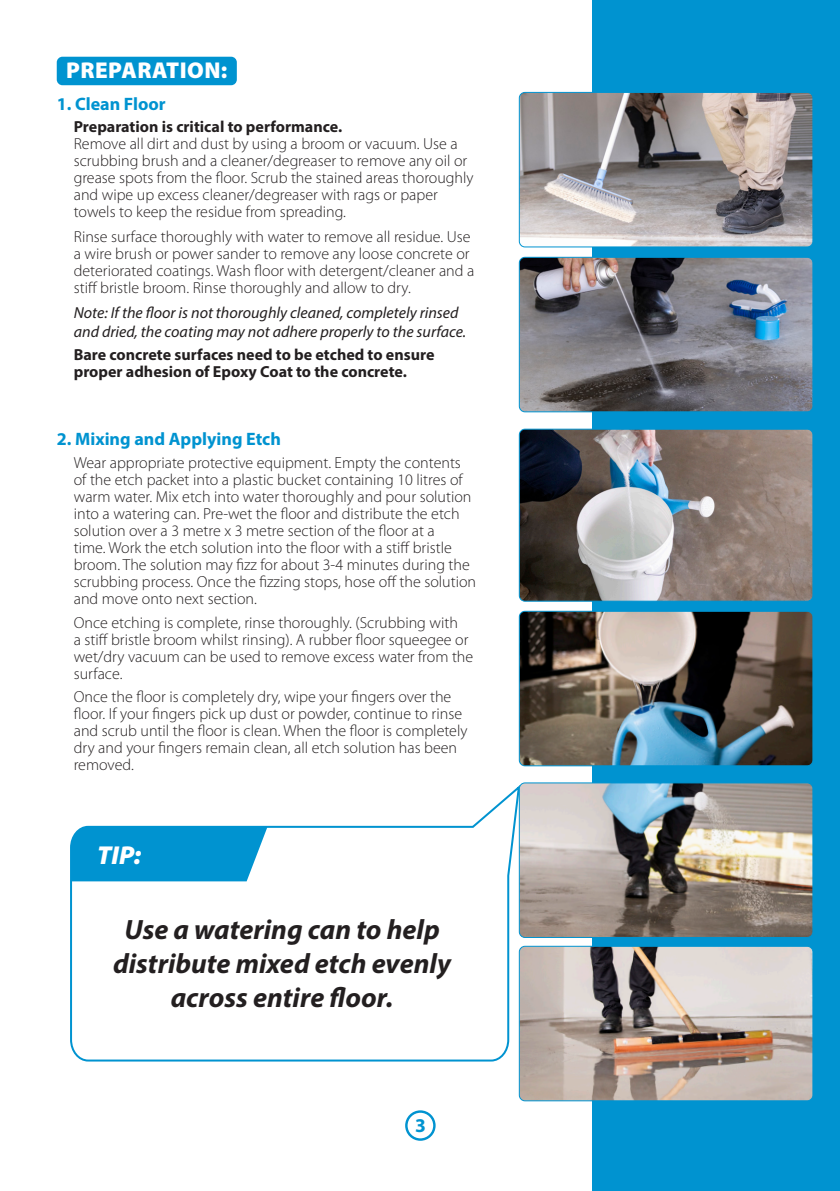
<style>
.page{position:relative;width:840px;height:1191px;background:#fff}
.page>*{position:absolute;margin:0;border:0;box-sizing:border-box;transform-origin:0 0}
.Paragraph_Style_2{font:italic 700 28px/34px "Myriad Pro";color:#231f20;text-align:center}
.Paragraph_Style_2-2{font:italic 900 26px "Myriad Pro";color:#fff}
.t1{font:900 23px "Myriad Pro";letter-spacing:.02em;color:#fff}
.Paragraph_Style_2-3{font:700 19.6px "Myriad Pro";color:#0093d0}
.Paragraph_Style_2-4{font:700 18px "Myriad Pro";color:#0093d0}
.Paragraph_Style_1{font:300 16px/17px "Myriad Pro";color:#231f20}
.Paragraph_Style_1-2{font:italic 16px/19.2px "Myriad Pro";color:#231f20}
.Paragraph_Style_1-3{font:700 16px/17px "Myriad Pro";color:#231f20}
.s1{font-weight:700}
</style>
<div class="page">
<div style="left:591px;top:0;width:248px;height:1191px;background:#0093d0"></div>
<div style="left:57px;top:57px;width:180px;height:28px;background:#0093d0;border-radius:6px"></div>
<div style="left:405px;top:1110px;width:30px;height:30px;border:2px solid #0093d0;border-radius:50%"></div>
<img style="left:520px;top:94px;width:291px;height:151px">
<div style="left:518px;top:92px;width:295px;height:155px;border:1px solid #0093d0;border-radius:6px"></div>
<img style="left:520px;top:431px;width:291px;height:168px">
<div style="left:518px;top:429px;width:295px;height:172px;border:1px solid #0093d0;border-radius:6px"></div>
<img style="left:520px;top:259px;width:291px;height:151px">
<div style="left:518px;top:257px;width:295px;height:155px;border:1px solid #0093d0;border-radius:6px"></div>
<img style="left:520px;top:613px;width:291px;height:151px">
<div style="left:518px;top:611px;width:295px;height:155px;border:1px solid #0093d0;border-radius:6px"></div>
<img style="left:520px;top:947px;width:291px;height:152px">
<div style="left:518px;top:945px;width:295px;height:156px;border:1px solid #0093d0;border-radius:6px"></div>
<svg style="left:70px;top:786px;width:451px;height:276px"></svg>
<img style="left:519px;top:784px;width:292px;height:153px">
<div style="left:518px;top:782px;width:295px;height:156px;border:1px solid #0093d0;border-radius:6px"></div>
<p class="t1" style="left:66px;top:55px;width:162px">PREPARATION:</p>
<p class="Paragraph_Style_2-4" style="left:57px;top:92px;width:110px">1. Clean Floor</p>
<p class="Paragraph_Style_1" style="left:74px;top:118px;width:401px"><span class="s1">Preparation is critical to performance.<br></span>Remove all dirt and dust by using a broom or vacuum. Use a scrubbing brush and a cleaner/degreaser to remove any oil or grease spots from the floor. Scrub the stained areas thoroughly and wipe up excess cleaner/degreaser with rags or paper towels to keep the residue from spreading.</p>
<p class="Paragraph_Style_1" style="left:74px;top:228px;width:402px">Rinse surface thoroughly with water to remove all residue. Use a wire brush or power sander to remove any loose concrete or deteriorated coatings. Wash floor with detergent/cleaner and a stiff bristle broom. Rinse thoroughly and allow to dry.</p>
<p class="Paragraph_Style_1-2" style="left:74px;top:303px;width:394px">Note: If the floor is not thoroughly cleaned, completely rinsed and dried, the coating may not adhere properly to the surface.</p>
<p class="Paragraph_Style_1-3" style="left:74px;top:345px;width:362px">Bare concrete surfaces need to be etched to ensure proper adhesion of Epoxy Coat to the concrete.</p>
<p class="Paragraph_Style_2-4" style="left:57px;top:427px;width:225px">2. Mixing and Applying Etch</p>
<p class="Paragraph_Style_1" style="left:74px;top:453px;width:403px">Wear appropriate protective equipment. Empty the contents of the etch packet into a plastic bucket containing 10 litres of warm water. Mix etch into water thoroughly and pour solution into a watering can. Pre-wet the floor and distribute the etch solution over a 3 metre x 3 metre section of the floor at a<br>time. Work the etch solution into the floor with a stiff bristle broom. The solution may fizz for about 3-4 minutes during the scrubbing process. Once the fizzing stops, hose off the solution and move onto next section.</p>
<p class="Paragraph_Style_1" style="left:74px;top:614px;width:401px">Once etching is complete, rinse thoroughly. (Scrubbing with<br>a stiff bristle broom whilst rinsing). A rubber floor squeegee or wet/dry vacuum can be used to remove excess water from the surface.</p>
<p class="Paragraph_Style_1" style="left:74px;top:688px;width:395px">Once the floor is completely dry, wipe your fingers over the floor. If your fingers pick up dust or powder, continue to rinse and scrub until the floor is clean. When the floor is completely dry and your fingers remain clean, all etch solution has been removed.</p>
<p class="Paragraph_Style_2-2" style="left:97px;top:837px;width:46px">TIP:</p>
<p class="Paragraph_Style_2" style="left:113px;top:911px;width:339px">Use a watering can to help distribute mixed etch evenly across entire floor.</p>
<p class="Paragraph_Style_2-3" style="left:415px;top:1112px;width:12px">3</p>
</div>
